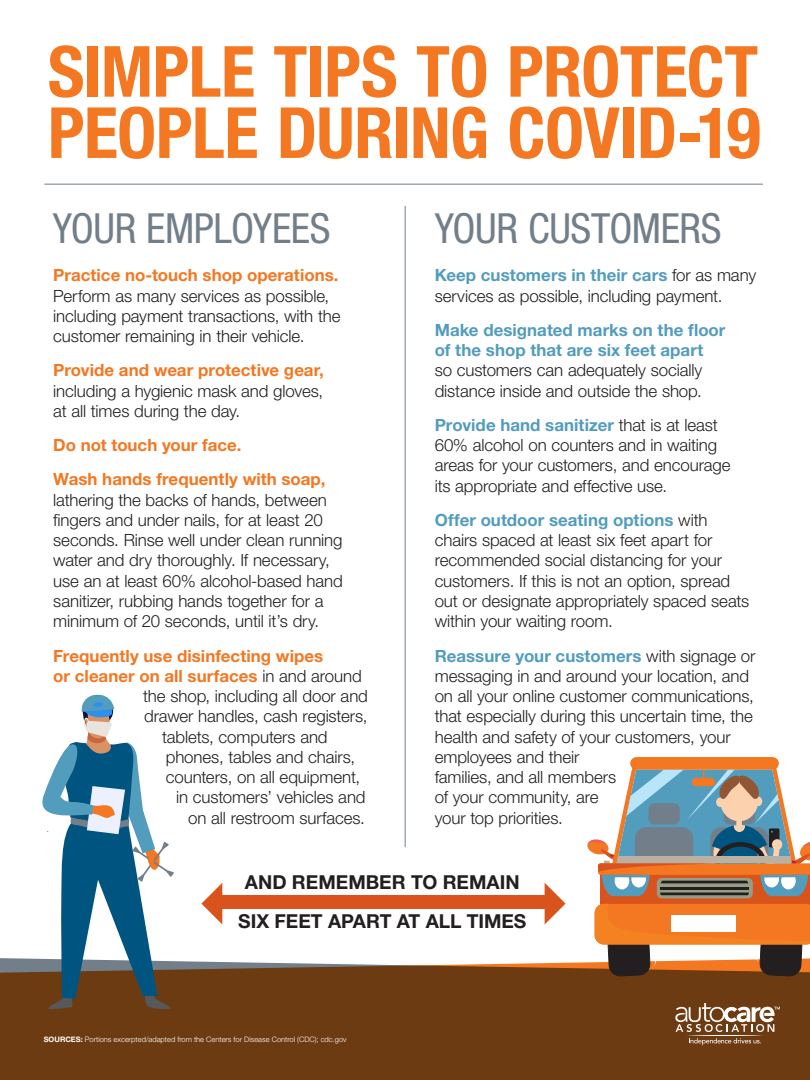
<style>
.page{position:relative;width:810px;height:1080px;background:#fff}
.page>*{position:absolute;margin:0;border:0;box-sizing:border-box;transform-origin:0 0}
.t1{font:700 condensed 70.62px/61.2px "Helvetica Neue LT Std";letter-spacing:-.01em;color:#f47721}
.t2{font:condensed 41.56px "Helvetica Neue LT Std";letter-spacing:-.01em;color:#727f8a}
.t3{font:700 19.25px "Helvetica Neue LT Std";color:#231f20}
.t4{font:300 16.88px/20.2px "Helvetica Neue LT Std";letter-spacing:-.005em;color:#231f20}
.t5{font:700 16.88px "Helvetica Neue LT Std";color:#f47721}
.t6{font:300 7.5px "Helvetica Neue LT Std";color:#fff}
.s1{font-weight:700;color:#f47721}
.s2{font-weight:300;color:#231f20}
.s3{font-weight:700;color:#529cbe}
.s4{font-weight:700}
</style>
<div class="page">
<div style="left:0;top:958px;width:810px;height:122px;background:#6d3b11"></div>
<svg style="left:675px;top:1003px;width:105px;height:42px"></svg>
<hr style="left:405px;top:206px;width:1px;height:641px;background:#727f8a">
<hr style="left:44px;top:184px;width:719px;height:1px;background:#727f8a">
<div style="left:214px;top:896px;width:341px;height:13px;background:#d9531c"></div>
<svg style="left:545px;top:883px;width:21px;height:41px"></svg>
<svg style="left:201px;top:883px;width:21px;height:41px"></svg>
<div style="left:600px;top:870px;width:210px;height:55px;background:#d9531c"></div>
<div style="left:657px;top:878px;width:96px;height:20px;background:#979d84;border-radius:5px"></div>
<svg style="left:595px;top:904px;width:215px;height:73px"></svg>
<svg style="left:587px;top:757px;width:223px;height:139px"></svg>
<svg style="left:34px;top:694px;width:140px;height:316px"></svg>
<p class="t1" style="left:48px;top:40px;width:714px">SIMPLE TIPS TO PROTECT<br>PEOPLE DURING COVID-19</p>
<p class="t2" style="left:53px;top:204px;width:279px">YOUR EMPLOYEES</p>
<p class="t2" style="left:435px;top:204px;width:288px">YOUR CUSTOMERS</p>
<p class="t4" style="left:53px;top:265px;width:289px"><span class="s1">Practice no-touch shop operations.<br></span>Perform as many services as possible, including payment transactions, with the customer remaining in their vehicle.</p>
<p class="t4" style="left:53px;top:360px;width:272px;text-align:justify"><span class="s1">Provide and wear protective gear, </span>including a hygienic mask and gloves, at all times during the day.</p>
<p class="t5" style="left:53px;top:435px;width:190px">Do not touch your face.</p>
<p class="t4" style="left:53px;top:469px;width:291px"><span class="s1">Wash hands frequently with soap, </span>lathering the backs of hands, between fingers and under nails, for at least 20 seconds. Rinse well under clean running water and dry thoroughly. If necessary, use an at least 60% alcohol-based hand sanitizer, rubbing hands together for a minimum of 20 seconds, until it’s dry.</p>
<p class="t5" style="left:53px;top:645px;width:271px">Frequently use disinfecting wipes</p>
<p class="t5" style="left:53px;top:665px;width:310px">or cleaner on all surfaces <span class="s2">in and around</span></p>
<p class="t4" style="left:143px;top:686px;width:226px">the shop, including all door and</p>
<p class="t4" style="left:144px;top:706px;width:225px">drawer handles, cash registers,</p>
<p class="t4" style="left:162px;top:726px;width:167px">tablets, computers and</p>
<p class="t4" style="left:166px;top:746px;width:191px">phones, tables and chairs,</p>
<p class="t4" style="left:166px;top:767px;width:196px">counters, on all equipment,</p>
<p class="t4" style="left:176px;top:787px;width:191px">in customers’ vehicles and</p>
<p class="t4" style="left:188px;top:807px;width:178px">on all restroom surfaces.</p>
<p class="t4" style="left:435px;top:265px;width:323px"><span class="s3">Keep customers in their cars</span> for as many services as possible, including payment.</p>
<p class="t4" style="left:435px;top:319px;width:292px"><span class="s3">Make designated marks on the floor of the shop that are six feet apart<br></span>so customers can adequately socially distance inside and outside the shop.</p>
<p class="t4" style="left:435px;top:414px;width:297px"><span class="s3">Provide hand sanitizer</span> that is at least 60% alcohol on counters and in waiting areas for your customers, and encourage its appropriate and effective use.</p>
<p class="t4" style="left:435px;top:510px;width:316px"><span class="s3">Offer outdoor seating options</span> with chairs spaced at least six feet apart for recommended social distancing for your customers. If this is not an option, spread out or designate appropriately spaced seats within your waiting room.</p>
<p class="t4" style="left:435px;top:645px;width:322px"><span class="s3">Reassure your customers</span> with signage or messaging in and around your location, and on all your online customer communications, that especially during this uncertain time, the health and safety of your customers, your employees and their<br>families, and all members<br>of your community, are<br>your top priorities.</p>
<p class="t3" style="left:245px;top:871px;width:276px">AND REMEMBER TO REMAIN</p>
<p class="t3" style="left:238px;top:910px;width:290px">SIX FEET APART AT ALL TIMES</p>
<p class="t6" style="left:44px;top:1035px;width:305px"><span class="s4">SOURCES:</span> Portions excerpted/adapted from the Centers for Disease Control (CDC); cdc.gov</p>
</div>
